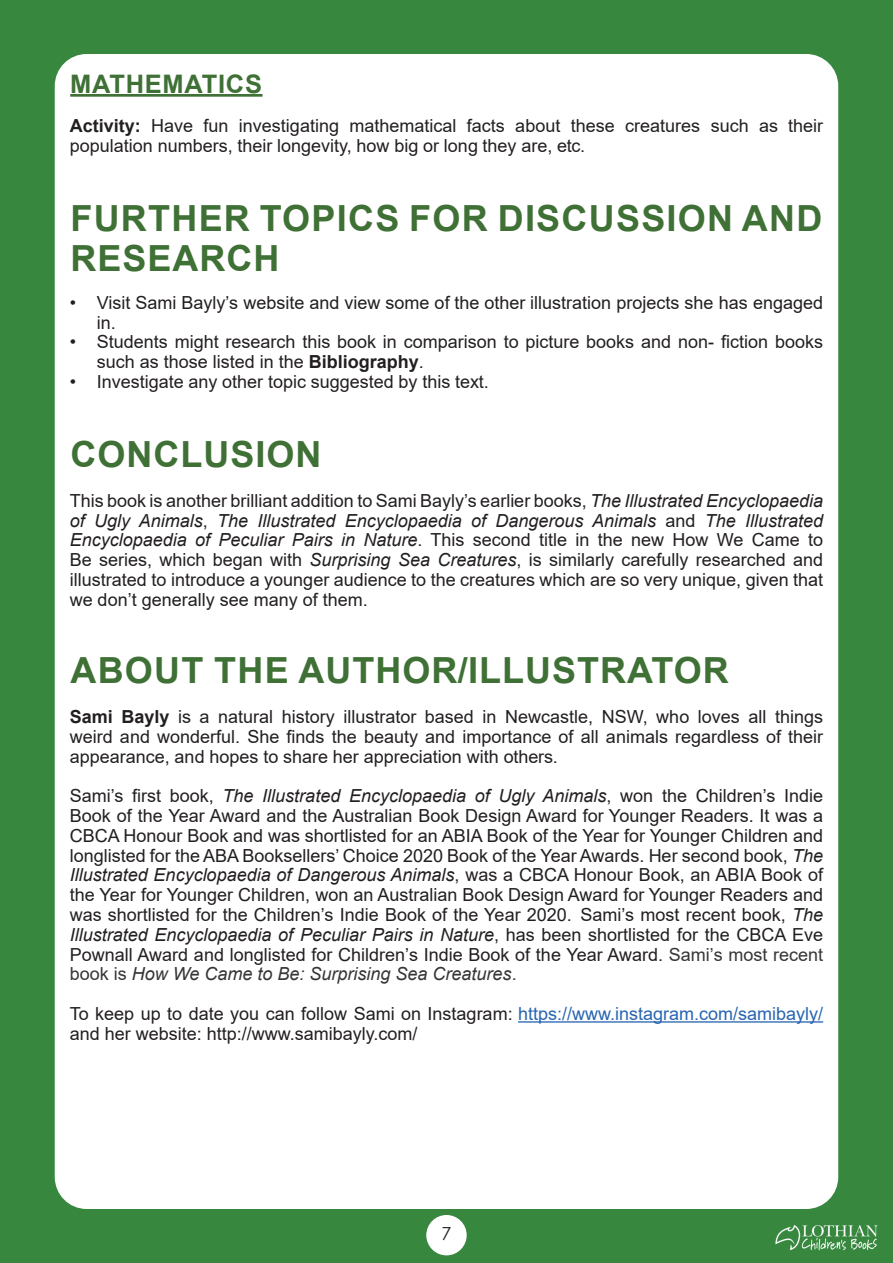
<style>
.page{position:relative;width:893px;height:1263px;background:#37873f}
.page>*{position:absolute;margin:0;border:0;box-sizing:border-box;transform-origin:0 0}
.t1{font:700 36px/39.6px "Arial";letter-spacing:.03em;color:#3f7035}
.t2{font:700 25.5px "Arial";letter-spacing:.03em;color:#3f7035}
.t3{font:18px/19.8px "Arial";color:#231f20}
.t4{font:18px "Century Gothic";color:#231f20}
.s1{font-weight:700}
.s2{font-style:italic}
.s3{color:#353635}
.s4{font-style:italic;color:#353635}
.s5{color:#2865b1}
</style>
<div class="page">
<div style="left:55px;top:54px;width:783px;height:1155px;background:#fff;border-radius:32px"></div>
<div style="left:426px;top:1215px;width:41px;height:40px;background:#fff;border-radius:50%"></div>
<img style="left:774px;top:1216px;width:105px;height:45px">
<hr style="left:70px;top:94px;width:192px;height:3px;background:#3f7035">
<hr style="left:518px;top:1021px;width:305px;height:1px;background:#2865b1">
<h2 class="t2" style="left:70px;top:66px;width:193px">MATHEMATICS</h2>
<p class="t3" style="left:70px;top:116px;width:755px"><span class="s1">Activity:</span> Have fun investigating mathematical facts about these creatures such as their population numbers, their longevity, how big or long they are, etc.</p>
<h1 class="t1" style="left:70px;top:199px;width:753px">FURTHER TOPICS FOR DISCUSSION AND<br>RESEARCH</h1>
<p class="t3" style="left:97px;top:292px;width:728px;text-indent:-27px">• Visit Sami Bayly’s website and view some of the other illustration projects she has engaged in.</p>
<p class="t3" style="left:97px;top:332px;width:728px;text-indent:-27px">• Students might research this book in comparison to picture books and non- fiction books such as those listed in the <span class="s1">Bibliography</span>.</p>
<p class="t3" style="left:70px;top:372px;width:420px">• Investigate any other topic suggested by this text.</p>
<h1 class="t1" style="left:70px;top:435px;width:253px">CONCLUSION</h1>
<p class="t3" style="left:70px;top:490px;width:755px;text-align:justify">This book is another brilliant addition to Sami Bayly’s earlier books, <span class="s2">The Illustrated Encyclopaedia of Ugly Animals</span>, <span class="s2">The Illustrated Encyclopaedia of Dangerous Animals</span> and <span class="s2">The Illustrated Encyclopaedia of Peculiar Pairs in Nature</span>. This second title in the new How We Came to Be series, which began with <span class="s2">Surprising Sea Creatures</span>, is similarly carefully researched and illustrated to introduce a younger audience to the creatures which are so very unique, given that we don’t generally see many of them.</p>
<h1 class="t1" style="left:70px;top:651px;width:660px">ABOUT THE AUTHOR/ILLUSTRATOR</h1>
<p class="t3" style="left:70px;top:707px;width:755px;text-align:justify"><span class="s1">Sami Bayly</span> is a natural history illustrator based in Newcastle, NSW, who loves all things weird and wonderful. She finds the beauty and importance of all animals regardless of their appearance, and hopes to share her appreciation with others.</p>
<p class="t3" style="left:70px;top:786px;width:755px;text-align:justify">Sami’s first book, <span class="s2">The Illustrated Encyclopaedia of Ugly Animals</span>, won the Children’s Indie Book of the Year Award and the Australian Book Design Award for Younger Readers. It was a CBCA Honour Book and was shortlisted for an ABIA Book of the Year for Younger Children and longlisted for the ABA Booksellers’ Choice 2020 Book of the Year Awards. Her second book, <span class="s2">The Illustrated Encyclopaedia of Dangerous Animals</span>, was a CBCA Honour Book, an ABIA Book of the Year for Younger Children, won an Australian Book Design Award for Younger Readers and was shortlisted for the Children’s Indie Book of the Year 2020. Sami’s most recent book, <span class="s2">The Illustrated Encyclopaedia of Peculiar Pairs in Nature</span>, has been shortlisted for the CBCA Eve Pownall Award and longlisted for Children’s Indie Book of the Year Award. <span class="s3">Sami’s most recent book is</span> <span class="s4">How We Came to Be: Surprising Sea Creatures</span><span class="s3">.</span></p>
<p class="t3" style="left:70px;top:1004px;width:755px">To keep up to date you can follow Sami on Instagram: <span class="s5">https://www.instagram.com/samibayly/ </span>and her website: http://www.samibayly.com/</p>
<p class="t4" style="left:441px;top:1221px;width:11px">7</p>
</div>
